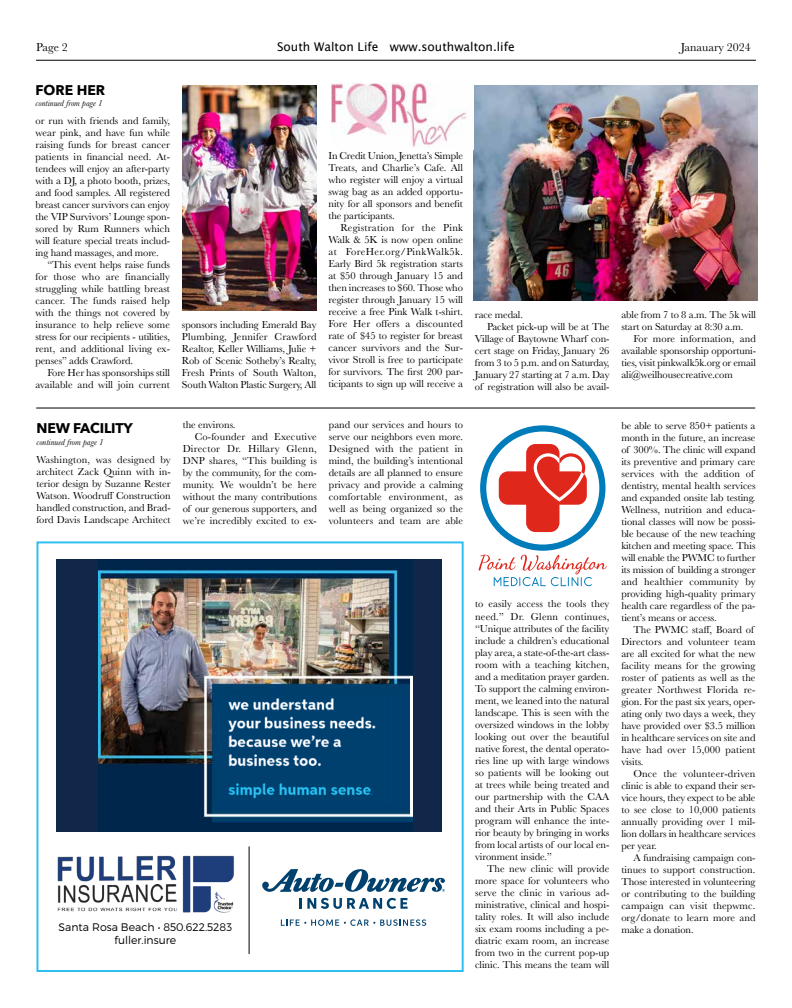
<style>
.page{position:relative;width:792px;height:1008px;background:#fff}
.page>*{position:absolute;margin:0;border:0;box-sizing:border-box;transform-origin:0 0}
.t1{font:700 14px "Avenir Next";letter-spacing:-.01em;color:#000}
.t2{font:12.3px/14.8px "Aspira";color:#4f5052;text-align:center}
.t3{font:12px/14.5px "Aspira";color:#4f5052;text-align:center}
.t4{font:12px "Lucida Grande";color:#000}
.t5{font:12px "Baskerville";color:#000}
.t6{font:300 11px/13.2px "Montserrat";color:#000;text-align:center}
.t7{font:10.5px/12px "Baskerville";letter-spacing:-.005em;color:#000;text-align:justify}
.t8{font:10.5px "Baskerville";letter-spacing:.025em;color:#000}
.t9{font:10.5px "Baskerville";letter-spacing:.015em;color:#000}
.t10{font:10.5px "Baskerville";letter-spacing:.02em;color:#000}
.t11{font:italic 9px "Baskerville";color:#000}
</style>
<div class="page">
<hr style="left:36px;top:60px;width:720px;height:1px;background:#000">
<div style="left:36px;top:541px;width:427px;height:431px;border:2px solid #2ebff0"></div>
<img style="left:57px;top:855px;width:177px;height:58px">
<svg style="left:281px;top:919px;width:145px;height:7px"></svg>
<svg style="left:262px;top:869px;width:183px;height:40px"></svg>
<hr style="left:249px;top:846px;width:1px;height:108px;background:#000">
<div style="left:57px;top:559px;width:385px;height:273px;background:#112749"></div>
<img style="left:98px;top:559px;width:315px;height:273px">
<img style="left:215px;top:696px;width:176px;height:106px">
<hr style="left:410px;top:676px;width:3px;height:140px;background:#fff">
<svg style="left:479px;top:425px;width:128px;height:161px"></svg>
<img style="left:474px;top:85px;width:283px;height:215px">
<img style="left:183px;top:85px;width:134px;height:225px">
<img style="left:332px;top:83px;width:135px;height:64px">
<hr style="left:36px;top:408px;width:719px;height:1px;background:#000">
<p class="t5" style="left:36px;top:40px;width:33px">Page 2</p>
<p class="t4" style="left:277px;top:40px;width:239px">South Walton Life www.southwalton.life</p>
<p class="t5" style="left:681px;top:40px;width:72px">Janauary 2024</p>
<h1 class="t1" style="left:35px;top:78px;width:71px">FORE HER</h1>
<p class="t11" style="left:35px;top:97px;width:69px">continued from page 1</p>
<p class="t7" style="left:35px;top:115px;width:136px">or run with friends and family, wear pink, and have fun while raising funds for breast cancer patients in financial need. At&shy;tendees will enjoy an after-party with a DJ, a photo booth, prizes, and food samples. All registered breast cancer survivors can enjoy the VIP Survivors’ Lounge spon&shy;sored by Rum Runners which will feature special treats includ&shy;ing hand massages, and more.</p>
<p class="t7" style="left:35px;top:259px;width:136px;text-indent:12px">“This event helps raise funds for those who are financially struggling while battling breast cancer. The funds raised help with the things not covered by insurance to help relieve some stress for our recipients - utilities, rent, and additional living ex&shy;penses” adds Crawford.</p>
<p class="t7" style="left:35px;top:367px;width:136px;text-align:right">Fore Her has sponsorships still available and will join current</p>
<p class="t7" style="left:182px;top:319px;width:136px">sponsors including Emerald Bay Plumbing, Jennifer Crawford Realtor, Keller Williams, Julie + Rob of Scenic Sotheby’s Realty, Fresh Prints of South Walton, South Walton Plastic Surgery, All</p>
<h1 class="t1" style="left:36px;top:416px;width:98px">NEW FACILITY</h1>
<p class="t11" style="left:36px;top:436px;width:69px">continued from page 1</p>
<p class="t7" style="left:36px;top:454px;width:136px">Washington, was designed by architect Zack Quinn with in&shy;terior design by Suzanne Rester Watson. Woodruff Construction handled construction, and Brad&shy;ford Davis Landscape Architect</p>
<p class="t7" style="left:183px;top:419px;width:54px">the environs.</p>
<p class="t10" style="left:195px;top:430px;width:124px">Co-founder and Executive</p>
<p class="t8" style="left:183px;top:442px;width:136px">Director Dr. Hillary Glenn,</p>
<p class="t7" style="left:183px;top:455px;width:136px">DNP shares, “This building is</p>
<p class="t7" style="left:183px;top:467px;width:136px">by the community, for the com-</p>
<p class="t9" style="left:183px;top:478px;width:136px">munity. We wouldn’t be here</p>
<p class="t7" style="left:183px;top:491px;width:136px">without the many contributions</p>
<p class="t7" style="left:183px;top:503px;width:136px">of our generous supporters, and</p>
<p class="t7" style="left:183px;top:515px;width:136px">we’re incredibly excited to ex-</p>
<p class="t2" style="left:54px;top:915px;width:183px">Santa Rosa Beach • 850.622.5283 fuller.insure</p>
<p class="t6" style="left:59px;top:920px;width:175px">Santa Rosa Beach • 850.622.5283 fuller.insure</p>
<p class="t7" style="left:328px;top:150px;width:136px">In Credit Union, Jenetta’s Simple Treats, and Charlie’s Cafe. All who register will enjoy a virtual swag bag as an added opportu&shy;nity for all sponsors and benefit the participants.</p>
<p class="t7" style="left:328px;top:222px;width:136px;text-indent:12px">Registration for the Pink Walk &amp; 5K is now open online at ForeHer.org/PinkWalk5k.<br>Early Bird 5k registration starts at $50 through January 15 and then increases to $60. Those who register through January 15 will receive a free Pink Walk t-shirt.<br>Fore Her offers a discounted rate of $45 to register for breast cancer survivors and the Sur&shy;vivor Stroll is free to participate for survivors. The first 200 par&shy;ticipants to sign up will receive a</p>
<p class="t7" style="left:475px;top:309px;width:49px">race medal.</p>
<p class="t7" style="left:487px;top:321px;width:124px">Packet pick-up will be at The</p>
<p class="t7" style="left:475px;top:333px;width:136px">Village of Baytowne Wharf con-</p>
<p class="t7" style="left:475px;top:345px;width:136px">cert stage on Friday, January 26</p>
<p class="t7" style="left:475px;top:357px;width:136px">from 3 to 5 p.m. and on Saturday,</p>
<p class="t7" style="left:475px;top:369px;width:136px">January 27 starting at 7 a.m. Day</p>
<p class="t7" style="left:475px;top:381px;width:136px">of registration will also be avail-</p>
<p class="t7" style="left:622px;top:309px;width:136px">able from 7 to 8 a.m. The 5k will start on Saturday at 8:30 a.m.</p>
<p class="t7" style="left:622px;top:333px;width:136px;text-indent:12px">For more information, and available sponsorship opportuni&shy;ties, visit pinkwalk5k.org or email ali@weilhousecreative.com</p>
<p class="t7" style="left:329px;top:419px;width:136px">pand our services and hours to serve our neighbors even more.<br>Designed with the patient in mind, the building’s intentional details are all planned to ensure privacy and provide a calming comfortable environment, as well as being organized so the volunteers and team are able</p>
<p class="t7" style="left:621px;top:419px;width:136px;text-align:left">be able to serve 850+ patients a month in the future, an increase of 300%. The clinic will expand its preventive and primary care services with the addition of dentistry, mental health services and expanded onsite lab testing.<br>Wellness, nutrition and educa&shy;tional classes will now be possi&shy;ble because of the new teaching kitchen and meeting space. This will enable the PWMC to further its mission of building a stronger and healthier community by providing high-quality primary health care regardless of the pa&shy;tient’s means or access.</p>
<p class="t7" style="left:621px;top:623px;width:136px;text-align:left;text-indent:12px">The PWMC staff, Board of<br>Directors and volunteer team are all excited for what the new facility means for the growing roster of patients as well as the greater Northwest Florida re&shy;gion. For the past six years, oper&shy;ating only two days a week, they have provided over $3.5 million in healthcare services on site and have had over 15,000 patient visits.</p>
<p class="t7" style="left:621px;top:767px;width:136px;text-indent:12px">Once the volunteer-driven clinic is able to expand their ser&shy;vice hours, they expect to be able to see close to 10,000 patients annually providing over 1 mil&shy;lion dollars in healthcare services per year.</p>
<p class="t7" style="left:621px;top:851px;width:136px;text-indent:12px">A fundraising campaign con&shy;tinues to support construction.<br>Those interested in volunteering or contributing to the building campaign can visit thepwmc. org/donate to learn more and make a donation.</p>
<p class="t7" style="left:475px;top:598px;width:136px">to easily access the tools they need.” Dr. Glenn continues, “Unique attributes of the facility include a children’s educational play area, a state-of-the-art class&shy;room with a teaching kitchen, and a meditation prayer garden.<br>To support the calming environ&shy;ment, we leaned into the natural landscape. This is seen with the oversized windows in the lobby looking out over the beautiful native forest, the dental operato&shy;ries line up with large windows so patients will be looking out at trees while being treated and our partnership with the CAA and their Arts in Public Spaces program will enhance the inte&shy;rior beauty by bringing in works from local artists of our local en&shy;vironment inside.”</p>
<p class="t7" style="left:475px;top:862px;width:136px;text-indent:12px">The new clinic will provide more space for volunteers who serve the clinic in various ad&shy;ministrative, clinical and hospi&shy;tality roles. It will also include six exam rooms including a pe&shy;diatric exam room, an increase from two in the current pop-up clinic. This means the team will</p>
<p class="t3" style="left:442px;top:653px;width:179px">Santa Rosa Beach • 850.622.5283 fuller.insure</p>
</div>
